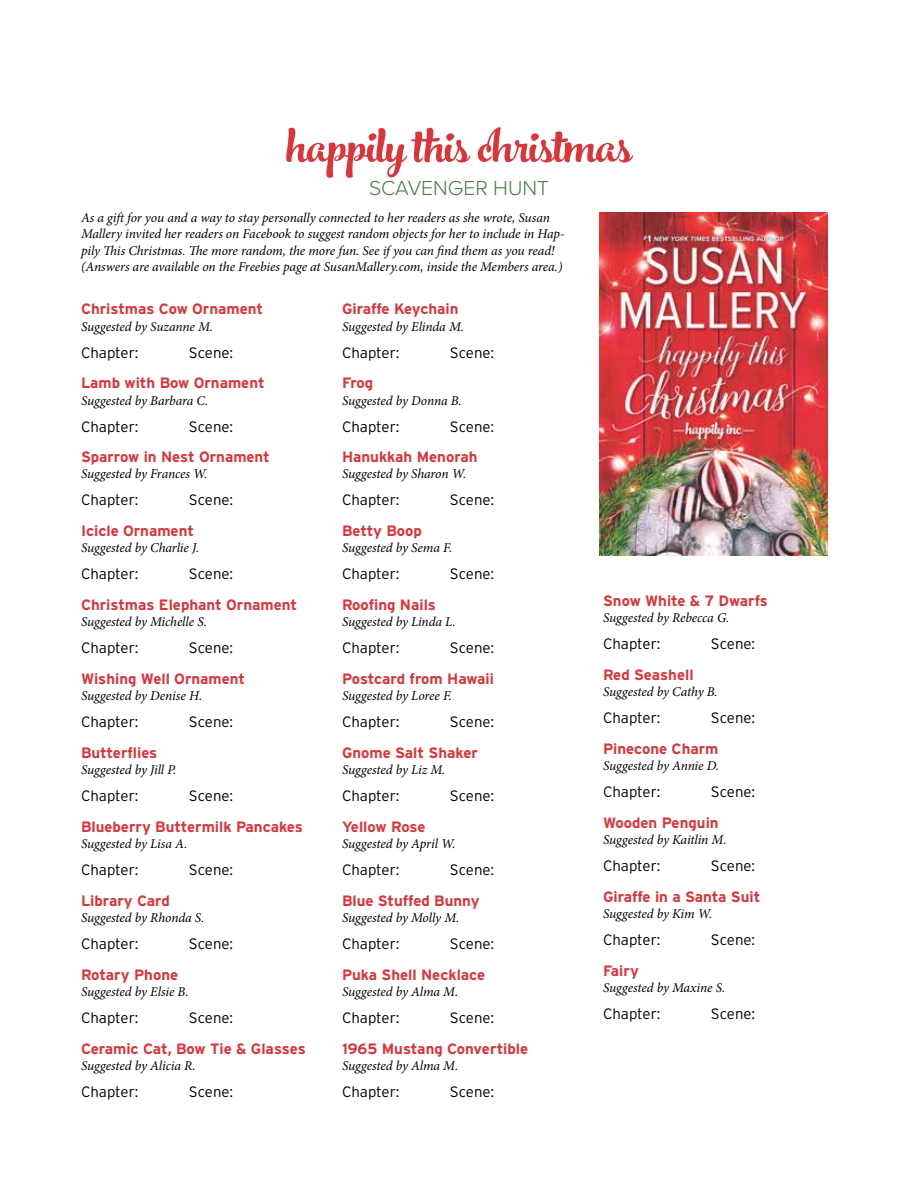
<style>
.page{position:relative;width:918px;height:1188px;background:#fff}
.page>*{position:absolute;margin:0;border:0;box-sizing:border-box;transform-origin:0 0}
.t1{font:72px "Peachesand Cream";color:#d9353b}
.t2{font:300 21px "Proxima Nova A";color:#467c46}
.t3{font:700 15px "Interstate";color:#d9353b}
.t4{font:300 15px "Interstate";color:#000}
.t5{font:italic 13.5px/16.2px "Minion Pro";letter-spacing:-.01em;color:#000}
</style>
<div class="page">
<img style="left:599px;top:213px;width:228px;height:343px">
<h1 class="t1" style="left:286px;top:95px;width:347px">happily this christmas</h1>
<h2 class="t2" style="left:369px;top:173px;width:181px">SCAVENGER HUNT</h2>
<p class="t5" style="left:81px;top:210px;width:485px">As a gift for you and a way to stay personally connected to her readers as she wrote, Susan Mallery invited her readers on Facebook to suggest random objects for her to include in Hap&shy;pily This Christmas. The more random, the more fun. See if you can find them as you read! (Answers are available on the Freebies page at SusanMallery.com, inside the Members area.)</p>
<p class="t3" style="left:342px;top:301px;width:118px">Giraffe Keychain</p>
<p class="t5" style="left:342px;top:318px;width:123px">Suggested by Elinda M.</p>
<p class="t4" style="left:342px;top:344px;width:59px">Chapter:</p>
<p class="t4" style="left:450px;top:344px;width:46px">Scene:</p>
<p class="t3" style="left:342px;top:375px;width:33px">Frog</p>
<p class="t5" style="left:342px;top:392px;width:121px">Suggested by Donna B.</p>
<p class="t4" style="left:342px;top:418px;width:59px">Chapter:</p>
<p class="t4" style="left:450px;top:418px;width:46px">Scene:</p>
<p class="t3" style="left:342px;top:449px;width:137px">Hanukkah Menorah</p>
<p class="t5" style="left:342px;top:466px;width:126px">Suggested by Sharon W.</p>
<p class="t4" style="left:342px;top:492px;width:59px">Chapter:</p>
<p class="t4" style="left:450px;top:492px;width:46px">Scene:</p>
<p class="t3" style="left:342px;top:523px;width:81px">Betty Boop</p>
<p class="t5" style="left:342px;top:540px;width:112px">Suggested by Sema F.</p>
<p class="t4" style="left:342px;top:566px;width:59px">Chapter:</p>
<p class="t4" style="left:450px;top:566px;width:46px">Scene:</p>
<p class="t3" style="left:342px;top:597px;width:96px">Roofing Nails</p>
<p class="t5" style="left:342px;top:614px;width:115px">Suggested by Linda L.</p>
<p class="t4" style="left:342px;top:640px;width:59px">Chapter:</p>
<p class="t4" style="left:450px;top:640px;width:46px">Scene:</p>
<p class="t3" style="left:342px;top:670px;width:153px">Postcard from Hawaii</p>
<p class="t5" style="left:342px;top:688px;width:112px">Suggested by Loree F.</p>
<p class="t4" style="left:342px;top:714px;width:59px">Chapter:</p>
<p class="t4" style="left:450px;top:714px;width:46px">Scene:</p>
<p class="t3" style="left:342px;top:744px;width:137px">Gnome Salt Shaker</p>
<p class="t5" style="left:342px;top:762px;width:105px">Suggested by Liz M.</p>
<p class="t4" style="left:342px;top:788px;width:59px">Chapter:</p>
<p class="t4" style="left:450px;top:788px;width:46px">Scene:</p>
<p class="t3" style="left:342px;top:818px;width:85px">Yellow Rose</p>
<p class="t5" style="left:342px;top:836px;width:115px">Suggested by April W.</p>
<p class="t4" style="left:342px;top:862px;width:59px">Chapter:</p>
<p class="t4" style="left:450px;top:862px;width:46px">Scene:</p>
<p class="t3" style="left:342px;top:892px;width:139px">Blue Stuffed Bunny</p>
<p class="t5" style="left:342px;top:910px;width:119px">Suggested by Molly M.</p>
<p class="t4" style="left:342px;top:935px;width:59px">Chapter:</p>
<p class="t4" style="left:450px;top:935px;width:46px">Scene:</p>
<p class="t3" style="left:342px;top:966px;width:145px">Puka Shell Necklace</p>
<p class="t5" style="left:342px;top:984px;width:118px">Suggested by Alma M.</p>
<p class="t4" style="left:342px;top:1009px;width:59px">Chapter:</p>
<p class="t4" style="left:450px;top:1009px;width:46px">Scene:</p>
<p class="t3" style="left:342px;top:1040px;width:188px">1965 Mustang Convertible</p>
<p class="t5" style="left:342px;top:1058px;width:118px">Suggested by Alma M.</p>
<p class="t4" style="left:342px;top:1083px;width:59px">Chapter:</p>
<p class="t4" style="left:450px;top:1083px;width:46px">Scene:</p>
<p class="t3" style="left:81px;top:301px;width:184px">Christmas Cow Ornament</p>
<p class="t5" style="left:81px;top:318px;width:134px">Suggested by Suzanne M.</p>
<p class="t4" style="left:81px;top:344px;width:59px">Chapter:</p>
<p class="t4" style="left:189px;top:344px;width:46px">Scene:</p>
<p class="t3" style="left:81px;top:375px;width:185px">Lamb with Bow Ornament</p>
<p class="t5" style="left:81px;top:392px;width:129px">Suggested by Barbara C.</p>
<p class="t4" style="left:81px;top:418px;width:59px">Chapter:</p>
<p class="t4" style="left:189px;top:418px;width:46px">Scene:</p>
<p class="t3" style="left:81px;top:449px;width:190px">Sparrow in Nest Ornament</p>
<p class="t5" style="left:81px;top:466px;width:128px">Suggested by Frances W.</p>
<p class="t4" style="left:81px;top:492px;width:59px">Chapter:</p>
<p class="t4" style="left:189px;top:492px;width:46px">Scene:</p>
<p class="t3" style="left:81px;top:523px;width:114px">Icicle Ornament</p>
<p class="t5" style="left:81px;top:540px;width:120px">Suggested by Charlie J.</p>
<p class="t4" style="left:81px;top:566px;width:59px">Chapter:</p>
<p class="t4" style="left:189px;top:566px;width:46px">Scene:</p>
<p class="t3" style="left:81px;top:597px;width:218px">Christmas Elephant Ornament</p>
<p class="t5" style="left:81px;top:614px;width:127px">Suggested by Michelle S.</p>
<p class="t4" style="left:81px;top:640px;width:59px">Chapter:</p>
<p class="t4" style="left:189px;top:640px;width:46px">Scene:</p>
<p class="t3" style="left:81px;top:670px;width:166px">Wishing Well Ornament</p>
<p class="t5" style="left:81px;top:688px;width:123px">Suggested by Denise H.</p>
<p class="t4" style="left:81px;top:714px;width:59px">Chapter:</p>
<p class="t4" style="left:189px;top:714px;width:46px">Scene:</p>
<p class="t3" style="left:81px;top:744px;width:78px">Butterflies</p>
<p class="t5" style="left:81px;top:762px;width:97px">Suggested by Jill P.</p>
<p class="t4" style="left:81px;top:788px;width:59px">Chapter:</p>
<p class="t4" style="left:189px;top:788px;width:46px">Scene:</p>
<p class="t3" style="left:81px;top:818px;width:223px">Blueberry Buttermilk Pancakes</p>
<p class="t5" style="left:81px;top:836px;width:108px">Suggested by Lisa A.</p>
<p class="t4" style="left:81px;top:862px;width:59px">Chapter:</p>
<p class="t4" style="left:189px;top:862px;width:46px">Scene:</p>
<p class="t3" style="left:81px;top:892px;width:90px">Library Card</p>
<p class="t5" style="left:81px;top:910px;width:125px">Suggested by Rhonda S.</p>
<p class="t4" style="left:81px;top:935px;width:59px">Chapter:</p>
<p class="t4" style="left:189px;top:935px;width:46px">Scene:</p>
<p class="t3" style="left:81px;top:966px;width:99px">Rotary Phone</p>
<p class="t5" style="left:81px;top:984px;width:109px">Suggested by Elsie B.</p>
<p class="t4" style="left:81px;top:1009px;width:59px">Chapter:</p>
<p class="t4" style="left:189px;top:1009px;width:46px">Scene:</p>
<p class="t3" style="left:81px;top:1040px;width:226px">Ceramic Cat, Bow Tie &amp; Glasses</p>
<p class="t5" style="left:81px;top:1058px;width:116px">Suggested by Alicia R.</p>
<p class="t4" style="left:81px;top:1083px;width:59px">Chapter:</p>
<p class="t4" style="left:189px;top:1083px;width:46px">Scene:</p>
<p class="t3" style="left:603px;top:592px;width:167px">Snow White &amp; 7 Dwarfs</p>
<p class="t5" style="left:603px;top:610px;width:128px">Suggested by Rebecca G.</p>
<p class="t4" style="left:603px;top:635px;width:59px">Chapter:</p>
<p class="t4" style="left:711px;top:635px;width:46px">Scene:</p>
<p class="t3" style="left:603px;top:666px;width:92px">Red Seashell</p>
<p class="t5" style="left:603px;top:684px;width:116px">Suggested by Cathy B.</p>
<p class="t4" style="left:603px;top:709px;width:59px">Chapter:</p>
<p class="t4" style="left:711px;top:709px;width:46px">Scene:</p>
<p class="t3" style="left:603px;top:740px;width:117px">Pinecone Charm</p>
<p class="t5" style="left:603px;top:758px;width:118px">Suggested by Annie D.</p>
<p class="t4" style="left:603px;top:783px;width:59px">Chapter:</p>
<p class="t4" style="left:711px;top:783px;width:46px">Scene:</p>
<p class="t3" style="left:603px;top:814px;width:117px">Wooden Penguin</p>
<p class="t5" style="left:603px;top:832px;width:125px">Suggested by Kaitlin M.</p>
<p class="t4" style="left:603px;top:857px;width:59px">Chapter:</p>
<p class="t4" style="left:711px;top:857px;width:46px">Scene:</p>
<p class="t3" style="left:603px;top:888px;width:159px">Giraffe in a Santa Suit</p>
<p class="t5" style="left:603px;top:906px;width:111px">Suggested by Kim W.</p>
<p class="t4" style="left:603px;top:931px;width:59px">Chapter:</p>
<p class="t4" style="left:711px;top:931px;width:46px">Scene:</p>
<p class="t3" style="left:603px;top:962px;width:37px">Fairy</p>
<p class="t5" style="left:603px;top:980px;width:124px">Suggested by Maxine S.</p>
<p class="t4" style="left:603px;top:1005px;width:59px">Chapter:</p>
<p class="t4" style="left:711px;top:1005px;width:46px">Scene:</p>
</div>
